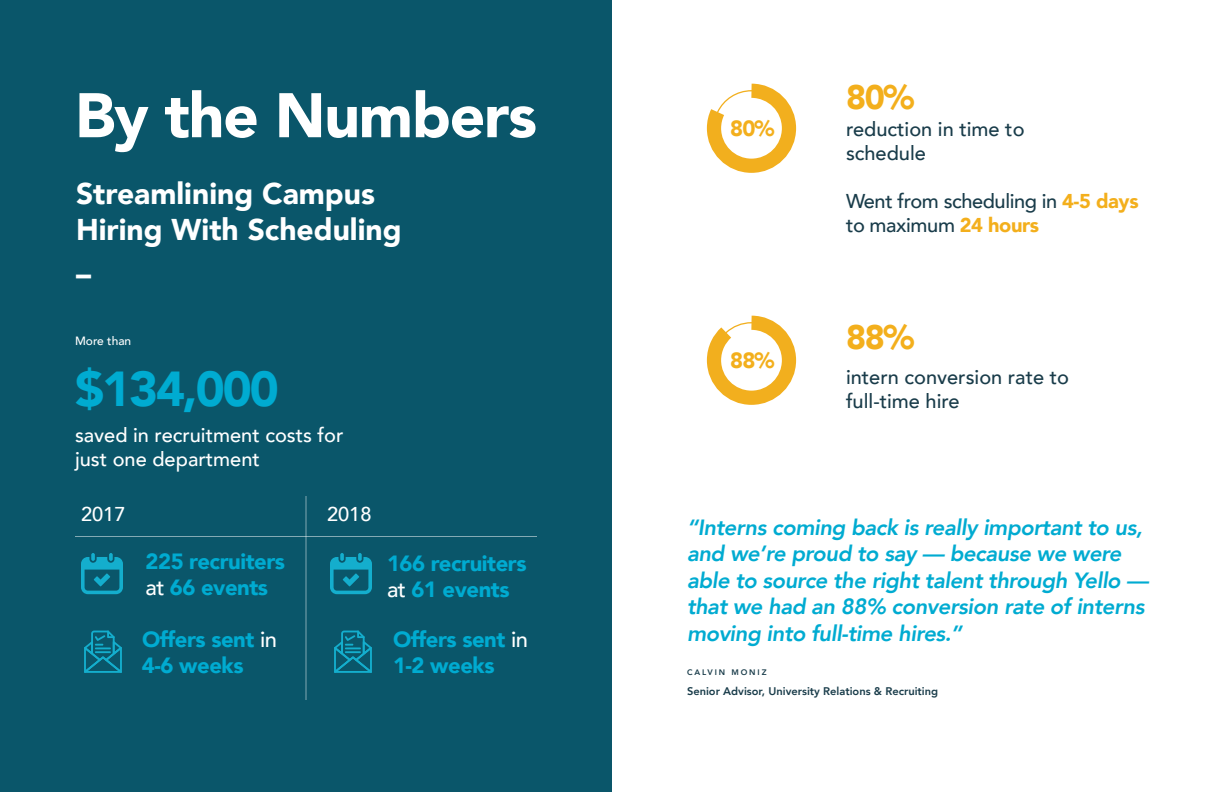
<style>
.page{position:relative;width:1224px;height:792px;background:#fff}
.page>*{position:absolute;margin:0;border:0;box-sizing:border-box;transform-origin:0 0}
.t1{font:900 62.2px "Avenir";letter-spacing:-.02em;color:#fff}
.t2{font:900 49px "Avenir";letter-spacing:-.04em;color:#00abd1}
.t3{font:900 34px "Avenir";color:#f3af1c}
.t4{font:900 30px/36px "Avenir";color:#fff}
.t5{font:italic 800 22px/26.4px "Avenir";letter-spacing:-.02em;color:#00abd1}
.t6{font:900 22px/26.4px "Avenir";letter-spacing:-.02em;color:#00abd1}
.t7{font:900 22px "Avenir";color:#f3af1c}
.t8{font:500 20px/24px "Avenir";color:#193c4a}
.t9{font:500 20px/24px "Avenir";color:#fff}
.t10{font:500 20px/24px "Avenir";letter-spacing:-.02em;color:#193c4a}
.t11{font:500 12px "Avenir";color:#fff}
.t12{font:800 11.1px "Avenir";color:#193c4a}
.t13{font:800 8px "Avenir";letter-spacing:.24em;color:#193c4a}
.s1{font-weight:500;color:#fff}
.s2{font-weight:900;color:#f3af1c}
</style>
<div class="page">
<svg style="left:706px;top:315px;width:91px;height:90px"></svg>
<svg style="left:706px;top:83px;width:91px;height:90px"></svg>
<div style="left:0;top:0;width:612px;height:792px;background:#0a566a"></div>
<svg style="left:81px;top:553px;width:42px;height:41px"></svg>
<svg style="left:330px;top:553px;width:42px;height:41px"></svg>
<svg style="left:334px;top:631px;width:38px;height:42px"></svg>
<svg style="left:84px;top:631px;width:38px;height:42px"></svg>
<hr style="left:306px;top:496px;width:1px;height:204px;background:#fff">
<hr style="left:75px;top:536px;width:462px;height:1px;background:#fff">
<h1 class="t1" style="left:75px;top:62px;width:464px">By the Numbers</h1>
<h3 class="t4" style="left:76px;top:175px;width:327px">Streamlining Campus<br>Hiring With Scheduling</h3>
<h3 class="t4" style="left:76px;top:258px;width:16px">–</h3>
<p class="t11" style="left:75px;top:336px;width:58px">More than</p>
<h2 class="t2" style="left:75px;top:367px;width:205px">$134,000</h2>
<p class="t9" style="left:75px;top:425px;width:270px">saved in recruitment costs for just one department</p>
<p class="t9" style="left:81px;top:504px;width:46px">2017</p>
<p class="t9" style="left:327px;top:504px;width:46px">2018</p>
<p class="t6" style="left:146px;top:547px;width:141px">225 recruiters <span class="s1">at</span> 66 events</p>
<p class="t6" style="left:387px;top:549px;width:141px">166 recruiters <span class="s1">at</span> 61 events</p>
<p class="t6" style="left:142px;top:625px;width:137px">Offers sent <span class="s1">in<br></span>4-6 weeks</p>
<p class="t6" style="left:393px;top:625px;width:137px">Offers sent <span class="s1">in<br></span>1-2 weeks</p>
<p class="t7" style="left:730px;top:119px;width:46px">80%</p>
<p class="t7" style="left:730px;top:351px;width:46px">88%</p>
<h3 class="t3" style="left:846px;top:82px;width:70px">80%</h3>
<p class="t8" style="left:846px;top:119px;width:180px">reduction in time to schedule</p>
<p class="t10" style="left:846px;top:191px;width:294px">Went from scheduling in <span class="s2">4-5 days </span>to maximum <span class="s2">24 hours</span></p>
<h3 class="t3" style="left:846px;top:322px;width:70px">88%</h3>
<p class="t8" style="left:846px;top:367px;width:225px">intern conversion rate to full-time hire</p>
<p class="t5" style="left:687px;top:516px;width:463px">“Interns coming back is really important to us, and we’re proud to say — because we were able to source the right talent through Yello — that we had an 88% conversion rate of interns moving into full-time hires.”</p>
<p class="t13" style="left:687px;top:669px;width:81px">CALVIN MONIZ</p>
<p class="t12" style="left:687px;top:686px;width:253px">Senior Advisor, University Relations &amp; Recruiting</p>
</div>
